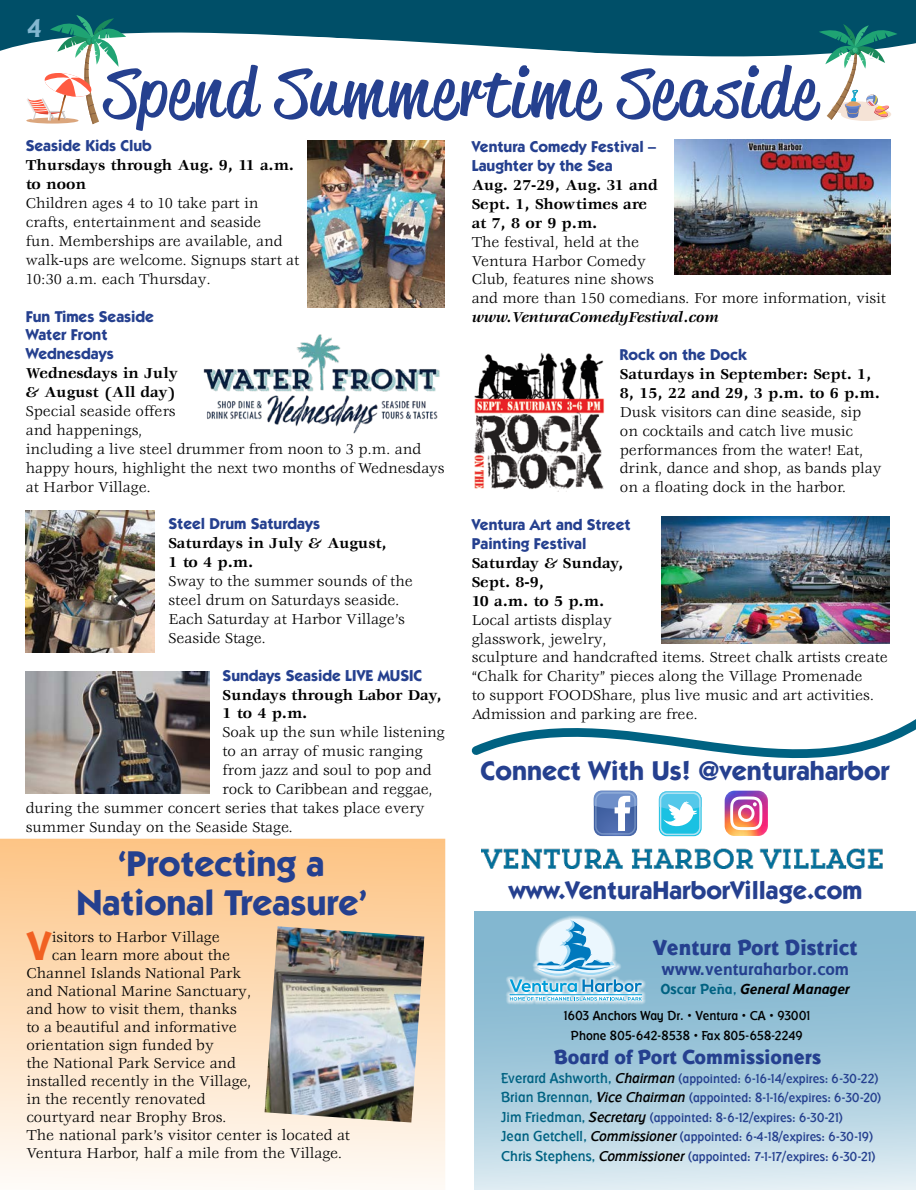
<style>
.page{position:relative;width:916px;height:1190px;background:#fff}
.page>*{position:absolute;margin:0;border:0;box-sizing:border-box;transform-origin:0 0}
.t1{font:67.5px "Reklame Script Regular DEMO";letter-spacing:.035em;color:#25408f;scale:1.25 1}
.t2{font:700 42px "Badger";color:#f16122}
.t3{font:700 36px/39px "Itc Kabel";color:#25408f;text-align:center}
.t4{font:700 27px "Itc Kabel";color:#25408f}
.t5{font:700 27px "Badger";color:#83b7d0}
.t6{font:700 25.5px "Itc Kabel";color:#25408f}
.t7{font:800 22.5px "Badger";color:#25408f}
.t8{font:800 21px "Badger";color:#25408f}
.t9{font:700 18px "Badger";color:#25408f}
.t10{font:15.75px/18.9px "Veljovic";color:#000}
.t11{font:700 15.75px/18.9px "Veljovic";color:#000}
.t12{font:700 15.75px/18.9px "Itc Kabel";color:#25408f}
.t13{font:italic 700 15.75px "Veljovic";color:#000}
.t14{font:italic 700 15px "Badger";color:#000}
.t15{font:500 13.5px/19.5px "Badger";color:#25408f}
.t16{font:500 13.5px/19.5px "Badger";color:#000;text-align:center}
.s1{font-style:normal;color:#006282}
.s2{font-weight:500;font-style:normal;color:#006282}
.s3{font-size:15px;color:#006282}
.s4{font-style:italic;font-size:15px;color:#000}
</style>
<div class="page">
<svg style="left:0;top:0;width:915px;height:57px"></svg>
<img style="left:481px;top:848px;width:402px;height:21px">
<svg style="left:474px;top:911px;width:441px;height:279px;background:#a6cbdd"></svg>
<svg style="left:505px;top:915px;width:140px;height:89px;background:#97c2d7"></svg>
<hr style="left:509px;top:994px;width:133px;height:1px;background:#009dd8">
<svg style="left:509px;top:919px;width:132px;height:82px;background:#98c9e0"></svg>
<div style="left:0;top:839px;width:445px;height:351px;background:linear-gradient(to bottom,#fdc484,#fefbf7)"></div>
<img style="left:264px;top:926px;width:160px;height:196px">
<svg style="left:818px;top:24px;width:79px;height:97px"></svg>
<svg style="left:26px;top:15px;width:100px;height:109px"></svg>
<svg style="left:471px;top:719px;width:444px;height:86px"></svg>
<svg style="left:593px;top:791px;width:43px;height:45px"></svg>
<svg style="left:658px;top:791px;width:43px;height:45px"></svg>
<svg style="left:658px;top:791px;width:43px;height:44px"></svg>
<img style="left:724px;top:791px;width:43px;height:45px">
<svg style="left:729px;top:796px;width:33px;height:34px"></svg>
<img style="left:307px;top:140px;width:137px;height:168px">
<img style="left:203px;top:334px;width:237px;height:100px">
<img style="left:26px;top:510px;width:129px;height:142px">
<img style="left:474px;top:353px;width:130px;height:138px">
<img style="left:661px;top:516px;width:227px;height:128px">
<img style="left:26px;top:671px;width:183px;height:122px">
<img style="left:674px;top:140px;width:216px;height:134px">
<h3 class="t5" style="left:27px;top:10px;width:17px">4</h3>
<h1 class="t1" style="left:104px;top:64px;width:570px">Spend Summertime Seaside</h1>
<p class="t12" style="left:26px;top:136px;width:128px">Seaside Kids Club</p>
<p class="t11" style="left:26px;top:157px;width:270px">Thursdays through Aug. 9, 11 a.m. to noon</p>
<p class="t10" style="left:26px;top:195px;width:275px">Children ages 4 to 10 take part in crafts, entertainment and seaside<br>fun. Memberships are available, and walk-ups are welcome. Signups start at 10:30 a.m. each Thursday.</p>
<p class="t12" style="left:26px;top:307px;width:130px">Fun Times Seaside<br>Water Front<br>Wednesdays</p>
<p class="t11" style="left:26px;top:365px;width:154px">Wednesdays in July &amp; August (All day)</p>
<p class="t10" style="left:26px;top:402px;width:420px">Special seaside offers<br>and happenings,<br>including a live steel drummer from noon to 3 p.m. and happy hours, highlight the next two months of Wednesdays at Harbor Village.</p>
<p class="t12" style="left:168px;top:514px;width:153px">Steel Drum Saturdays</p>
<p class="t11" style="left:168px;top:535px;width:220px">Saturdays in July &amp; August,<br>1 to 4 p.m.</p>
<p class="t10" style="left:168px;top:573px;width:246px">Sway to the summer sounds of the steel drum on Saturdays seaside.<br>Each Saturday at Harbor Village’s<br>Seaside Stage.</p>
<p class="t12" style="left:222px;top:666px;width:201px">Sundays Seaside LIVE MUSIC</p>
<p class="t11" style="left:222px;top:686px;width:220px">Sundays through Labor Day,<br>1 to 4 p.m.</p>
<p class="t10" style="left:222px;top:724px;width:223px">Soak up the sun while listening</p>
<p class="t10" style="left:222px;top:743px;width:201px">to an array of music ranging</p>
<p class="t10" style="left:222px;top:762px;width:210px">from jazz and soul to pop and</p>
<p class="t10" style="left:222px;top:780px;width:212px">rock to Caribbean and reggae,</p>
<p class="t10" style="left:26px;top:799px;width:400px">during the summer concert series that takes place every</p>
<p class="t10" style="left:26px;top:818px;width:268px">summer Sunday on the Seaside Stage.</p>
<h3 class="t3" style="left:76px;top:844px;width:292px">‘Protecting a<br>National Treasure’</h3>
<h2 class="t2" style="left:26px;top:917px;width:27px">V</h2>
<p class="t10" style="left:52px;top:928px;width:169px">isitors to Harbor Village</p>
<p class="t10" style="left:52px;top:946px;width:180px">can learn more about the</p>
<p class="t10" style="left:26px;top:964px;width:216px">Channel Islands National Park</p>
<p class="t10" style="left:26px;top:982px;width:226px">and National Marine Sanctuary,</p>
<p class="t10" style="left:26px;top:1000px;width:212px">and how to visit them, thanks</p>
<p class="t10" style="left:26px;top:1018px;width:212px">to a beautiful and informative</p>
<p class="t10" style="left:26px;top:1036px;width:189px">orientation sign funded by</p>
<p class="t10" style="left:26px;top:1054px;width:211px">the National Park Service and</p>
<p class="t10" style="left:26px;top:1072px;width:226px">installed recently in the Village,</p>
<p class="t10" style="left:26px;top:1090px;width:181px">in the recently renovated</p>
<p class="t10" style="left:26px;top:1108px;width:202px">courtyard near Brophy Bros.</p>
<p class="t10" style="left:26px;top:1126px;width:325px">The national park’s visitor center is located at</p>
<p class="t10" style="left:26px;top:1144px;width:317px">Ventura Harbor, half a mile from the Village.</p>
<p class="t12" style="left:471px;top:137px;width:186px">Ventura Comedy Festival –<br>Laughter by the Sea</p>
<p class="t11" style="left:471px;top:176px;width:187px">Aug. 27-29, Aug. 31 and<br>Sept. 1, Showtimes are at 7, 8 or 9 p.m.</p>
<p class="t10" style="left:471px;top:233px;width:415px">The festival, held at the<br>Ventura Harbor Comedy<br>Club, features nine shows<br>and more than 150 comedians. For more information, visit</p>
<p class="t13" style="left:471px;top:309px;width:248px">www.VenturaComedyFestival.com</p>
<p class="t12" style="left:619px;top:345px;width:128px">Rock on the Dock</p>
<p class="t11" style="left:619px;top:365px;width:261px">Saturdays in September: Sept. 1,<br>8, 15, 22 and 29, 3 p.m. to 6 p.m.</p>
<p class="t10" style="left:619px;top:403px;width:263px">Dusk visitors can dine seaside, sip on cocktails and catch live music performances from the water! Eat, drink, dance and shop, as bands play on a floating dock in the harbor.</p>
<p class="t12" style="left:471px;top:515px;width:160px">Ventura Art and Street<br>Painting Festival</p>
<p class="t11" style="left:471px;top:554px;width:153px">Saturday &amp; Sunday,<br>Sept. 8-9,<br>10 a.m. to 5 p.m.</p>
<p class="t10" style="left:471px;top:611px;width:417px">Local artists display<br>glasswork, jewelry,<br>sculpture and handcrafted items. Street chalk artists create “Chalk for Charity” pieces along the Village Promenade<br>to support FOODShare, plus live music and art activities.<br>Admission and parking are free.</p>
<h3 class="t4" style="left:480px;top:754px;width:410px">Connect With Us! @venturaharbor</h3>
<h3 class="t6" style="left:508px;top:875px;width:355px">www.VenturaHarborVillage.com</h3>
<h3 class="t7" style="left:652px;top:932px;width:206px">Ventura Port District</h3>
<p class="t9" style="left:661px;top:956px;width:189px">www.venturaharbor.com</p>
<p class="t14" style="left:660px;top:979px;width:191px"><span class="s1">Oscar Peña</span><span class="s2">,</span> General Manager</p>
<p class="t16" style="left:561px;top:1005px;width:251px">1603 Anchors Way Dr. • Ventura • CA • 93001<br>Phone 805-642-8538 • Fax 805-658-2249</p>
<h3 class="t8" style="left:553px;top:1042px;width:269px">Board of Port Commissioners</h3>
<p class="t15" style="left:501px;top:1068px;width:381px"><span class="s3">Everard Ashworth,</span> <span class="s4">Chairman</span> (appointed: 6-16-14/expires: 6-30-22)<br><span class="s3">Brian Brennan,</span> <span class="s4">Vice Chairman</span> (appointed: 8-1-16/expires: 6-30-20)<br><span class="s3">Jim Friedman,</span> <span class="s4">Secretary</span> (appointed: 8-6-12/expires: 6-30-21)<br><span class="s3">Jean Getchell,</span> <span class="s4">Commissioner</span> (appointed: 6-4-18/expires: 6-30-19)<br><span class="s3">Chris Stephens,</span> <span class="s4">Commissioner</span> (appointed: 7-1-17/expires: 6-30-21)</p>
</div>
